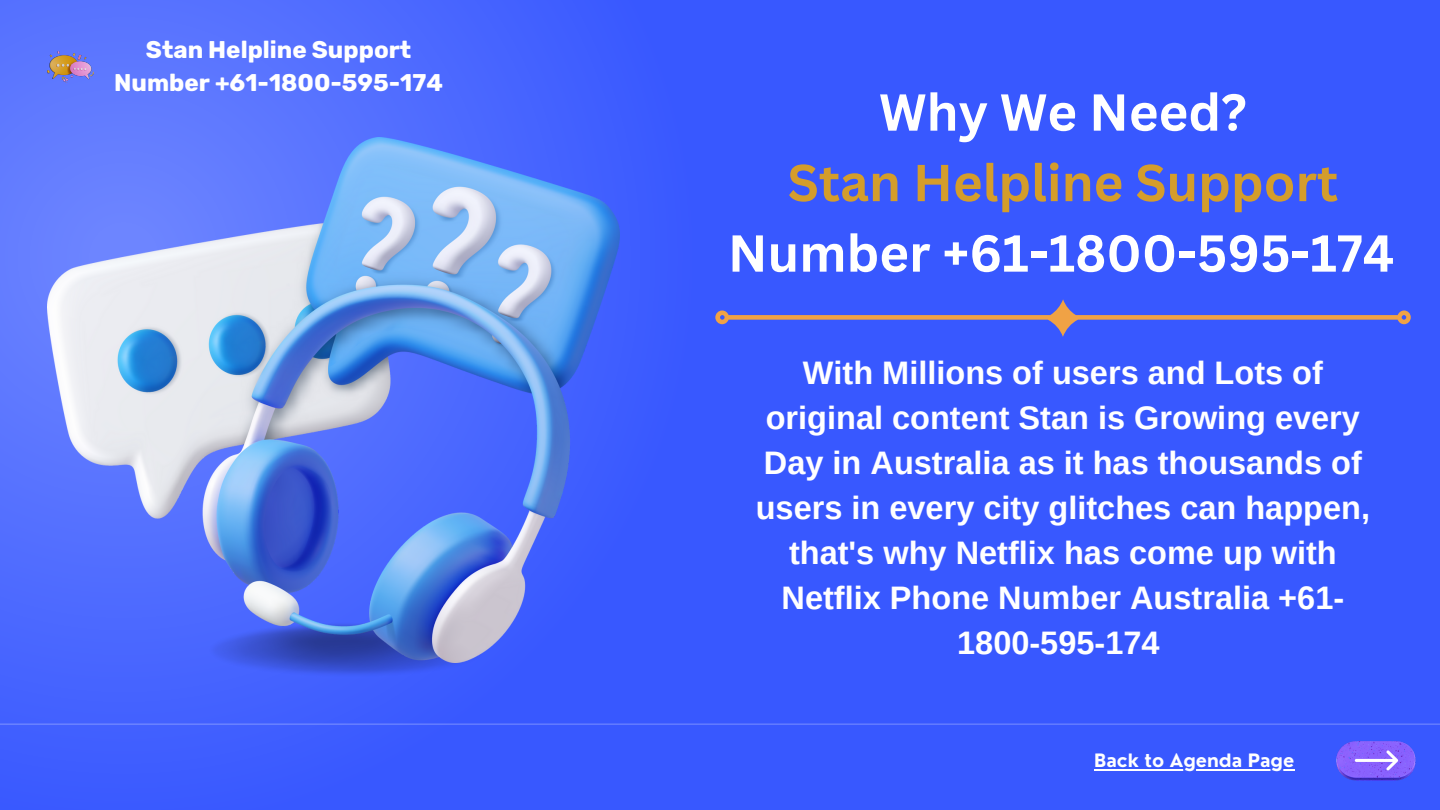
<style>
.page{position:relative;width:1440px;height:810px;background:#3858ff}
.page>*{position:absolute;margin:0;border:0;box-sizing:border-box;transform-origin:0 0}
.t1{font:700 50.8px/70.5px "Canva Sans";color:#fff;text-align:center}
.t2{font:700 32.5px/45px "Arimo";color:#fff;text-align:center}
.t3{font:700 24.1px/33px "Rubik";color:#fff;text-align:center}
.t4{font:700 18px "Nourd";color:#fff}
.s1{color:#d49d2b}
</style>
<div class="page">
<svg style="left:0;top:0;width:754px;height:724px"></svg>
<img style="left:1336px;top:741px;width:80px;height:40px">
<svg style="left:1355px;top:750px;width:43px;height:21px"></svg>
<hr style="left:0;top:724px;width:1440px;height:1px;background:#fff">
<img style="left:209px;top:662px;width:277px;height:15px">
<img style="left:48px;top:52px;width:46px;height:31px">
<svg style="left:715px;top:299px;width:696px;height:38px"></svg>
<img style="left:48px;top:137px;width:571px;height:525px">
<hr style="left:1094px;top:769px;width:201px;height:1px;background:#fff">
<p class="t3" style="left:114px;top:34px;width:330px">Stan Helpline Support<br>Number +61-1800-595-174</p>
<p class="t1" style="left:879px;top:76px;width:369px">Why We Need?</p>
<p class="t1" style="left:728px;top:146px;width:668px"><span class="s1">Stan Helpline Support<br></span>Number +61-1800-595-174</p>
<p class="t2" style="left:756px;top:350px;width:616px">With Millions of users and Lots of original content Stan is Growing every Day in Australia as it has thousands of users in every city glitches can happen, that's why Netflix has come up with Netflix Phone Number Australia +61- 1800-595-174</p>
<p class="t4" style="left:1094px;top:749px;width:202px">Back to Agenda Page</p>
</div>
